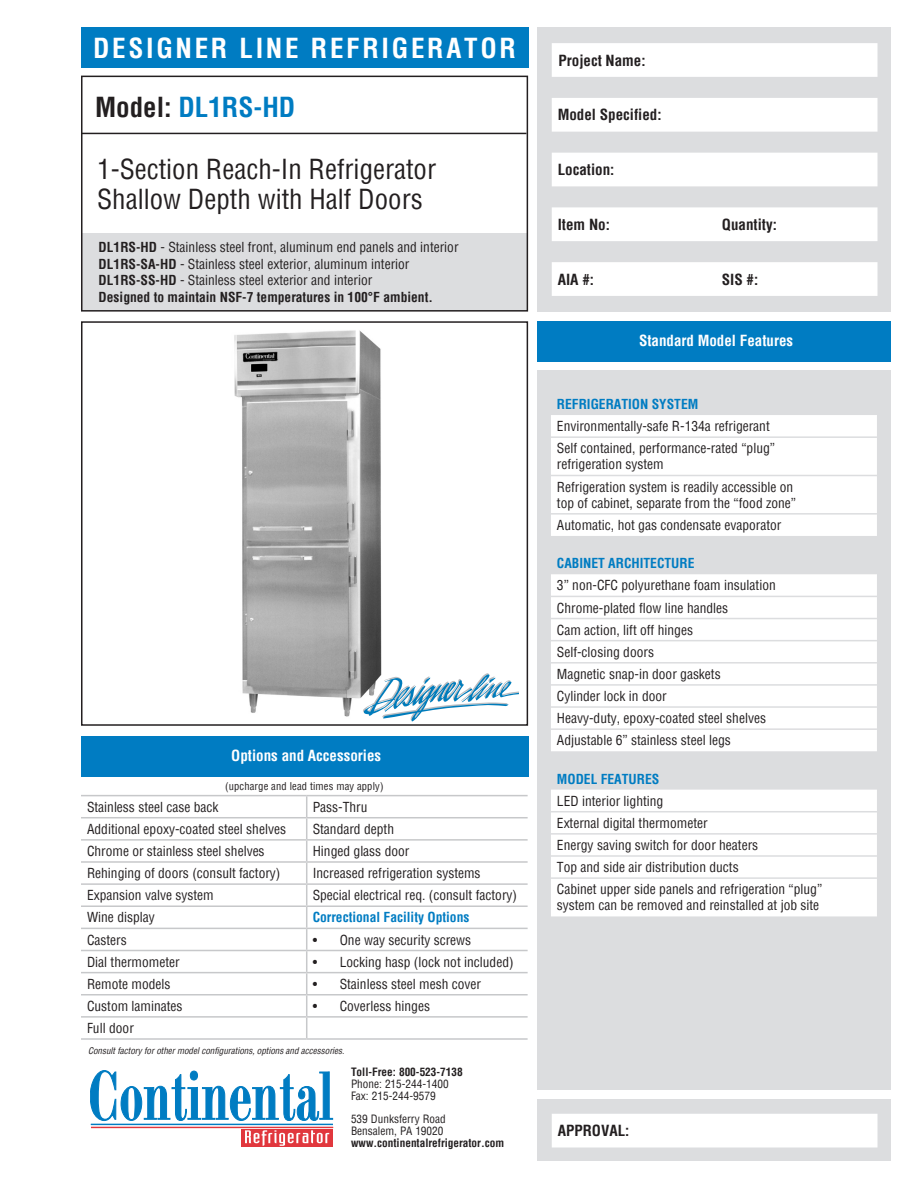
<style>
.page{position:relative;width:918px;height:1188px;background:#fff}
.page>*{position:absolute;margin:0;border:0;box-sizing:border-box;transform-origin:0 0}
.t1{font:condensed 27px "Helvetica";color:#231f20}
.t2{font:700 condensed 27px "Helvetica";letter-spacing:.1em;color:#fff}
.t3{font:700 condensed 27px "Helvetica";color:#007cc2}
.t4{font:700 condensed 15px "Helvetica";color:#231f20}
.t5{font:700 condensed 15px "Helvetica";color:#fff}
.t6{font:condensed 13.5px "Helvetica";color:#231f20}
.t7{font:700 condensed 13.5px "Helvetica";color:#007cc2}
.t8{font:700 condensed 13.5px "Helvetica";color:#231f20}
.t9{font:condensed 11.25px "Helvetica";color:#231f20}
.t10{font:700 condensed 11.25px "Helvetica";color:#231f20}
.t11{font:condensed 10.5px "Helvetica";letter-spacing:.015em;color:#231f20}
.t12{font:italic condensed 9px "Helvetica";color:#231f20}
.s1{color:#231f20}
.s2{font-weight:700}
</style>
<div class="page">
<div style="left:538px;top:1099px;width:353px;height:62px;background:#dcdddf"></div>
<div style="left:81px;top:233px;width:446px;height:77px;background:#dcdddf"></div>
<div style="left:81px;top:321px;width:447px;height:405px;border:2px solid #231f20"></div>
<div style="left:538px;top:321px;width:353px;height:40px;background:#007cc2"></div>
<div style="left:538px;top:370px;width:353px;height:720px;background:#dcdddf"></div>
<div style="left:538px;top:27px;width:353px;height:285px;background:#dcdddf"></div>
<svg style="left:90px;top:1070px;width:243px;height:51px"></svg>
<hr style="left:91px;top:1124px;width:242px;height:1px;background:#007cc2">
<hr style="left:91px;top:1127px;width:242px;height:1px;background:#e1373d">
<div style="left:241px;top:1129px;width:92px;height:17px;background:#e1373d"></div>
<svg style="left:245px;top:1130px;width:84px;height:16px"></svg>
<svg style="left:552px;top:43px;width:326px;height:253px;fill:#fff"></svg>
<div style="left:81px;top:76px;width:447px;height:236px;border:2px solid #231f20"></div>
<div style="left:81px;top:27px;width:447px;height:40px;background:#007cc2"></div>
<div style="left:552px;top:1114px;width:326px;height:34px;background:#fff"></div>
<div style="left:81px;top:736px;width:447px;height:40px;background:#007cc2"></div>
<hr style="left:81px;top:133px;width:445px;height:1px;background:#231f20">
<div style="left:551px;top:415px;width:326px;height:501px;background:#fff"></div>
<svg style="left:551px;top:438px;width:326px;height:395px;fill:#fff"></svg>
<hr style="left:551px;top:811px;width:326px;height:1px;background:#dcdddf">
<hr style="left:551px;top:833px;width:326px;height:2px;background:#dcdddf">
<hr style="left:551px;top:855px;width:326px;height:2px;background:#dcdddf">
<hr style="left:551px;top:877px;width:326px;height:2px;background:#dcdddf">
<hr style="left:551px;top:436px;width:326px;height:2px;background:#dcdddf">
<hr style="left:551px;top:475px;width:326px;height:1px;background:#dcdddf">
<hr style="left:551px;top:513px;width:326px;height:2px;background:#dcdddf">
<hr style="left:551px;top:596px;width:326px;height:1px;background:#dcdddf">
<hr style="left:551px;top:618px;width:326px;height:1px;background:#dcdddf">
<hr style="left:551px;top:640px;width:326px;height:1px;background:#dcdddf">
<hr style="left:551px;top:662px;width:326px;height:2px;background:#dcdddf">
<hr style="left:551px;top:684px;width:326px;height:2px;background:#dcdddf">
<hr style="left:551px;top:706px;width:326px;height:2px;background:#dcdddf">
<hr style="left:551px;top:728px;width:326px;height:2px;background:#dcdddf">
<img style="left:234px;top:330px;width:148px;height:387px">
<svg style="left:363px;top:673px;width:155px;height:48px"></svg>
<hr style="left:81px;top:795px;width:226px;height:1px;background:#c7c8ca">
<hr style="left:307px;top:883px;width:221px;height:2px;background:#c7c8ca">
<hr style="left:307px;top:972px;width:221px;height:1px;background:#c7c8ca">
<hr style="left:307px;top:994px;width:221px;height:2px;background:#c7c8ca">
<hr style="left:307px;top:1016px;width:221px;height:2px;background:#c7c8ca">
<hr style="left:307px;top:1038px;width:221px;height:2px;background:#c7c8ca">
<hr style="left:307px;top:905px;width:221px;height:2px;background:#c7c8ca">
<hr style="left:307px;top:928px;width:221px;height:1px;background:#c7c8ca">
<hr style="left:81px;top:950px;width:226px;height:1px;background:#c7c8ca">
<hr style="left:307px;top:950px;width:221px;height:1px;background:#c7c8ca">
<hr style="left:81px;top:972px;width:226px;height:1px;background:#c7c8ca">
<hr style="left:81px;top:994px;width:226px;height:2px;background:#c7c8ca">
<hr style="left:81px;top:1016px;width:226px;height:2px;background:#c7c8ca">
<hr style="left:81px;top:1038px;width:226px;height:2px;background:#c7c8ca">
<hr style="left:307px;top:795px;width:221px;height:1px;background:#c7c8ca">
<hr style="left:81px;top:817px;width:226px;height:1px;background:#c7c8ca">
<hr style="left:307px;top:817px;width:221px;height:1px;background:#c7c8ca">
<hr style="left:81px;top:839px;width:226px;height:2px;background:#c7c8ca">
<hr style="left:307px;top:839px;width:221px;height:2px;background:#c7c8ca">
<hr style="left:81px;top:861px;width:226px;height:2px;background:#c7c8ca">
<hr style="left:307px;top:861px;width:221px;height:2px;background:#c7c8ca">
<svg style="left:306px;top:796px;width:1px;height:242px"></svg>
<hr style="left:81px;top:883px;width:226px;height:2px;background:#c7c8ca">
<hr style="left:81px;top:905px;width:226px;height:2px;background:#c7c8ca">
<hr style="left:81px;top:928px;width:226px;height:1px;background:#c7c8ca">
<p class="t2" style="left:93px;top:30px;width:425px">DESIGNER LINE REFRIGERATOR</p>
<p class="t3" style="left:95px;top:89px;width:202px"><span class="s1">Model:</span> DL1RS-HD</p>
<p class="t1" style="left:97px;top:152px;width:340px">1-Section Reach-In Refrigerator</p>
<p class="t1" style="left:97px;top:182px;width:327px">Shallow Depth with Half Doors</p>
<p class="t6" style="left:99px;top:239px;width:361px"><span class="s2">DL1RS-HD</span> - Stainless steel front, aluminum end panels and interior</p>
<p class="t6" style="left:99px;top:255px;width:312px"><span class="s2">DL1RS-SA-HD</span> - Stainless steel exterior, aluminum interior</p>
<p class="t6" style="left:99px;top:272px;width:275px"><span class="s2">DL1RS-SS-HD</span> - Stainless steel exterior and interior</p>
<p class="t8" style="left:99px;top:288px;width:336px">Designed to maintain NSF-7 temperatures in 100°F ambient.</p>
<p class="t5" style="left:231px;top:746px;width:151px">Options and Accessories</p>
<p class="t11" style="left:225px;top:779px;width:160px">(upcharge and lead times may apply)</p>
<p class="t6" style="left:87px;top:798px;width:133px">Stainless steel case back</p>
<p class="t6" style="left:313px;top:798px;width:56px">Pass-Thru</p>
<p class="t6" style="left:87px;top:820px;width:201px">Additional epoxy-coated steel shelves</p>
<p class="t6" style="left:313px;top:820px;width:83px">Standard depth</p>
<p class="t6" style="left:87px;top:842px;width:179px">Chrome or stainless steel shelves</p>
<p class="t6" style="left:313px;top:842px;width:98px">Hinged glass door</p>
<p class="t6" style="left:87px;top:864px;width:195px">Rehinging of doors (consult factory)</p>
<p class="t6" style="left:313px;top:864px;width:169px">Increased refrigeration systems</p>
<p class="t6" style="left:87px;top:887px;width:128px">Expansion valve system</p>
<p class="t6" style="left:313px;top:887px;width:206px">Special electrical req. (consult factory)</p>
<p class="t6" style="left:87px;top:909px;width:69px">Wine display</p>
<p class="t7" style="left:313px;top:909px;width:158px">Correctional Facility Options</p>
<p class="t6" style="left:87px;top:931px;width:41px">Casters</p>
<p class="t6" style="left:313px;top:931px;width:160px">• One way security screws</p>
<p class="t6" style="left:87px;top:953px;width:94px">Dial thermometer</p>
<p class="t6" style="left:313px;top:953px;width:202px">• Locking hasp (lock not included)</p>
<p class="t6" style="left:87px;top:975px;width:85px">Remote models</p>
<p class="t6" style="left:313px;top:975px;width:170px">• Stainless steel mesh cover</p>
<p class="t6" style="left:87px;top:997px;width:97px">Custom laminates</p>
<p class="t6" style="left:313px;top:997px;width:119px">• Coverless hinges</p>
<p class="t6" style="left:87px;top:1019px;width:48px">Full door</p>
<p class="t12" style="left:88px;top:1044px;width:258px">Consult factory for other model configurations, options and accessories.</p>
<p class="t10" style="left:351px;top:1065px;width:113px">Toll-Free: 800-523-7138</p>
<p class="t9" style="left:351px;top:1077px;width:99px">Phone: 215-244-1400</p>
<p class="t9" style="left:351px;top:1089px;width:86px">Fax: 215-244-9579</p>
<p class="t9" style="left:351px;top:1112px;width:96px">539 Dunksferry Road</p>
<p class="t9" style="left:351px;top:1124px;width:94px">Bensalem, PA 19020</p>
<p class="t10" style="left:351px;top:1135px;width:155px">www.continentalrefrigerator.com</p>
<p class="t4" style="left:559px;top:50px;width:89px">Project Name:</p>
<p class="t4" style="left:558px;top:105px;width:105px">Model Specified:</p>
<p class="t4" style="left:558px;top:160px;width:58px">Location:</p>
<p class="t4" style="left:558px;top:215px;width:54px">Item No:</p>
<p class="t4" style="left:722px;top:215px;width:57px">Quantity:</p>
<p class="t4" style="left:558px;top:269px;width:38px">AIA #:</p>
<p class="t4" style="left:722px;top:269px;width:38px">SIS #:</p>
<p class="t5" style="left:639px;top:331px;width:156px">Standard Model Features</p>
<p class="t7" style="left:557px;top:395px;width:143px">REFRIGERATION SYSTEM</p>
<p class="t6" style="left:557px;top:417px;width:214px">Environmentally-safe R-134a refrigerant</p>
<p class="t6" style="left:557px;top:440px;width:220px">Self contained, performance-rated “plug”</p>
<p class="t6" style="left:557px;top:456px;width:108px">refrigeration system</p>
<p class="t6" style="left:557px;top:478px;width:238px">Refrigeration system is readily accessible on</p>
<p class="t6" style="left:557px;top:494px;width:241px">top of cabinet, separate from the “food zone”</p>
<p class="t6" style="left:557px;top:516px;width:226px">Automatic, hot gas condensate evaporator</p>
<p class="t7" style="left:557px;top:554px;width:139px">CABINET ARCHITECTURE</p>
<p class="t6" style="left:557px;top:577px;width:220px">3” non-CFC polyurethane foam insulation</p>
<p class="t6" style="left:557px;top:599px;width:173px">Chrome-plated flow line handles</p>
<p class="t6" style="left:557px;top:621px;width:138px">Cam action, lift off hinges</p>
<p class="t6" style="left:557px;top:643px;width:99px">Self-closing doors</p>
<p class="t6" style="left:557px;top:665px;width:165px">Magnetic snap-in door gaskets</p>
<p class="t6" style="left:557px;top:687px;width:111px">Cylinder lock in door</p>
<p class="t6" style="left:557px;top:709px;width:211px">Heavy-duty, epoxy-coated steel shelves</p>
<p class="t6" style="left:557px;top:732px;width:175px">Adjustable 6” stainless steel legs</p>
<p class="t7" style="left:557px;top:770px;width:104px">MODEL FEATURES</p>
<p class="t6" style="left:557px;top:792px;width:108px">LED interior lighting</p>
<p class="t6" style="left:557px;top:814px;width:152px">External digital thermometer</p>
<p class="t6" style="left:557px;top:836px;width:203px">Energy saving switch for door heaters</p>
<p class="t6" style="left:557px;top:858px;width:183px">Top and side air distribution ducts</p>
<p class="t6" style="left:557px;top:881px;width:267px">Cabinet upper side panels and refrigeration “plug”</p>
<p class="t6" style="left:557px;top:897px;width:264px">system can be removed and reinstalled at job site</p>
<p class="t4" style="left:558px;top:1121px;width:73px">APPROVAL:</p>
</div>
